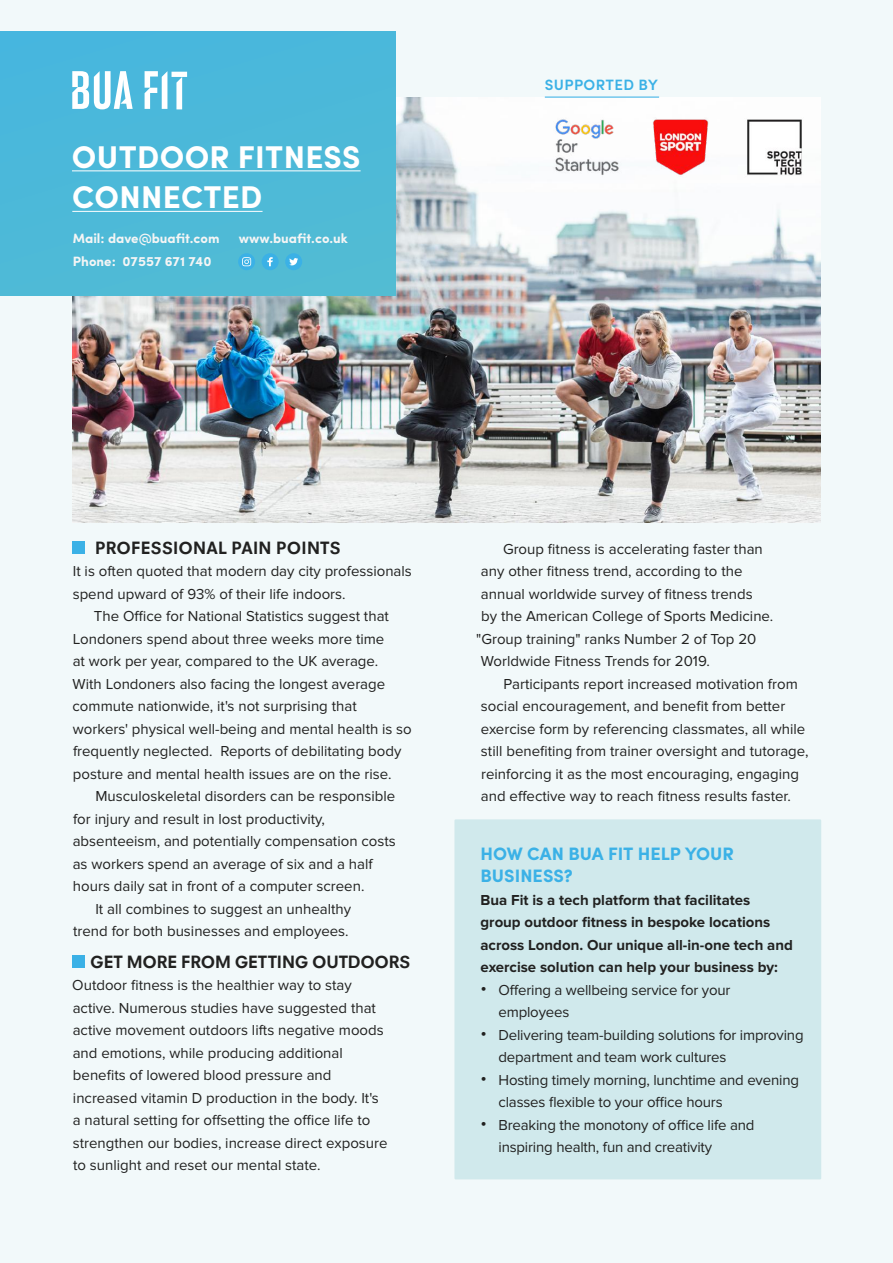
<style>
.page{position:relative;width:893px;height:1263px;background:#f2f9fa}
.page>*{position:absolute;margin:0;border:0;box-sizing:border-box;transform-origin:0 0}
.t1{font:700 31.5px/40.5px "Sofia Pro";letter-spacing:.01em;color:#fff}
.t2{font:700 18px "Neuzeit Office";letter-spacing:-.005em;color:#212120}
.t3{font:700 18px/22.5px "Sofia Pro";color:#3bb1e6}
.t4{font:15px/22.5px "Proxima Nova";color:#212120}
.t5{font:700 15px/22.5px "Proxima Nova";color:#212120}
.t6{font:600 15px "Sofia Pro";letter-spacing:.025em;color:#3bb1e6}
.t7{font:700 13.5px/22.5px "Sofia Pro";color:#f5f5f5}
.s1{font-size:18px}
</style>
<div class="page">
<img style="left:72px;top:97px;width:749px;height:425px">
<div style="left:0;top:32px;width:395px;height:263px;background:#4cb9d8"></div>
<hr style="left:72px;top:171px;width:289px;height:1px;background:#fff">
<hr style="left:72px;top:211px;width:191px;height:1px;background:#fff">
<div style="left:238px;top:253px;width:17px;height:17px;background:#3bb1e6;border-radius:50%"></div>
<svg style="left:242px;top:257px;width:9px;height:9px"></svg>
<div style="left:262px;top:253px;width:17px;height:17px;background:#3bb1e6;border-radius:50%"></div>
<svg style="left:267px;top:257px;width:6px;height:9px"></svg>
<div style="left:285px;top:253px;width:17px;height:17px;background:#3bb1e6;border-radius:50%"></div>
<svg style="left:289px;top:258px;width:9px;height:7px"></svg>
<svg style="left:72px;top:71px;width:61px;height:38px"></svg>
<svg style="left:145px;top:71px;width:42px;height:38px"></svg>
<div style="left:454px;top:819px;width:367px;height:360px;background:#d0e9ec"></div>
<div style="left:72px;top:541px;width:13px;height:13px;background:#3bb1e6"></div>
<div style="left:72px;top:955px;width:13px;height:13px;background:#3bb1e6"></div>
<hr style="left:545px;top:97px;width:114px;height:1px;background:#3bb1e6">
<img style="left:545px;top:104px;width:272px;height:85px">
<h1 class="t1" style="left:72px;top:134px;width:290px">OUTDOOR FITNESS<br>CONNECTED</h1>
<p class="t7" style="left:73px;top:226px;width:148px">Mail: dave@buafit.com<br>Phone: 07557 671 740</p>
<p class="t7" style="left:239px;top:226px;width:111px">www.buafit.co.uk</p>
<p class="t6" style="left:545px;top:74px;width:114px">SUPPORTED BY</p>
<p class="t2" style="left:95px;top:537px;width:247px">PROFESSIONAL PAIN POINTS</p>
<p class="t4" style="left:73px;top:560px;width:340px">It is often quoted that modern day city professionals</p>
<p class="t4" style="left:73px;top:583px;width:274px">spend upward of 93% of their life indoors.</p>
<p class="t4" style="left:94px;top:605px;width:297px">The Office for National Statistics suggest that</p>
<p class="t4" style="left:73px;top:628px;width:313px">Londoners spend about three weeks more time</p>
<p class="t4" style="left:73px;top:650px;width:307px">at work per year, compared to the UK average.</p>
<p class="t4" style="left:73px;top:673px;width:314px">With Londoners also facing the longest average</p>
<p class="t4" style="left:73px;top:695px;width:286px">commute nationwide, it's not surprising that</p>
<p class="t4" style="left:73px;top:718px;width:340px">workers' physical well-being and mental health is so</p>
<p class="t4" style="left:73px;top:740px;width:330px">frequently neglected. Reports of debilitating body</p>
<p class="t4" style="left:73px;top:763px;width:320px">posture and mental health issues are on the rise.</p>
<p class="t4" style="left:95px;top:785px;width:301px">Musculoskeletal disorders can be responsible</p>
<p class="t4" style="left:73px;top:808px;width:254px">for injury and result in lost productivity,</p>
<p class="t4" style="left:73px;top:830px;width:325px">absenteeism, and potentially compensation costs</p>
<p class="t4" style="left:73px;top:853px;width:301px">as workers spend an average of six and a half</p>
<p class="t4" style="left:73px;top:875px;width:293px">hours daily sat in front of a computer screen.</p>
<p class="t4" style="left:95px;top:898px;width:257px">It all combines to suggest an unhealthy</p>
<p class="t4" style="left:73px;top:920px;width:277px">trend for both businesses and employees.</p>
<p class="t2" style="left:90px;top:951px;width:322px">GET MORE FROM GETTING OUTDOORS</p>
<p class="t4" style="left:72px;top:974px;width:317px">Outdoor fitness is the healthier way to stay active. Numerous studies have suggested that active movement outdoors lifts negative moods and emotions, while producing additional benefits of lowered blood pressure and increased vitamin D production in the body. It's a natural setting for offsetting the office life to strengthen our bodies, increase direct exposure to sunlight and reset our mental state.</p>
<p class="t4" style="left:503px;top:538px;width:261px">Group fitness is accelerating faster than</p>
<p class="t4" style="left:481px;top:560px;width:263px">any other fitness trend, according to the</p>
<p class="t4" style="left:481px;top:583px;width:273px">annual worldwide survey of fitness trends</p>
<p class="t4" style="left:481px;top:605px;width:294px">by the American College of Sports Medicine.</p>
<p class="t4" style="left:476px;top:628px;width:282px">"Group training" ranks Number 2 of Top 20</p>
<p class="t4" style="left:481px;top:650px;width:231px">Worldwide Fitness Trends for 2019.</p>
<p class="t4" style="left:504px;top:673px;width:296px">Participants report increased motivation from</p>
<p class="t4" style="left:481px;top:695px;width:306px">social encouragement, and benefit from better</p>
<p class="t4" style="left:481px;top:718px;width:326px">exercise form by referencing classmates, all while</p>
<p class="t4" style="left:481px;top:740px;width:329px">still benefiting from trainer oversight and tutorage,</p>
<p class="t4" style="left:481px;top:763px;width:319px">reinforcing it as the most encouraging, engaging</p>
<p class="t4" style="left:481px;top:785px;width:311px">and effective way to reach fitness results faster.</p>
<p class="t3" style="left:480px;top:841px;width:255px">HOW CAN BUA FIT HELP YOUR<br>BUSINESS?</p>
<p class="t5" style="left:480px;top:889px;width:314px">Bua Fit is a tech platform that facilitates group outdoor fitness in bespoke locations across London. Our unique all-in-one tech and exercise solution can help your business by:</p>
<p class="t4" style="left:498px;top:979px;width:233px;text-indent:-18px"><span class="s1">•</span> Offering a wellbeing service for your employees</p>
<p class="t4" style="left:498px;top:1024px;width:307px;text-indent:-18px"><span class="s1">•</span> Delivering team-building solutions for improving department and team work cultures</p>
<p class="t4" style="left:498px;top:1069px;width:302px;text-indent:-18px"><span class="s1">•</span> Hosting timely morning, lunchtime and evening classes flexible to your office hours</p>
<p class="t4" style="left:498px;top:1114px;width:257px;text-indent:-18px"><span class="s1">•</span> Breaking the monotony of office life and inspiring health, fun and creativity</p>
</div>
